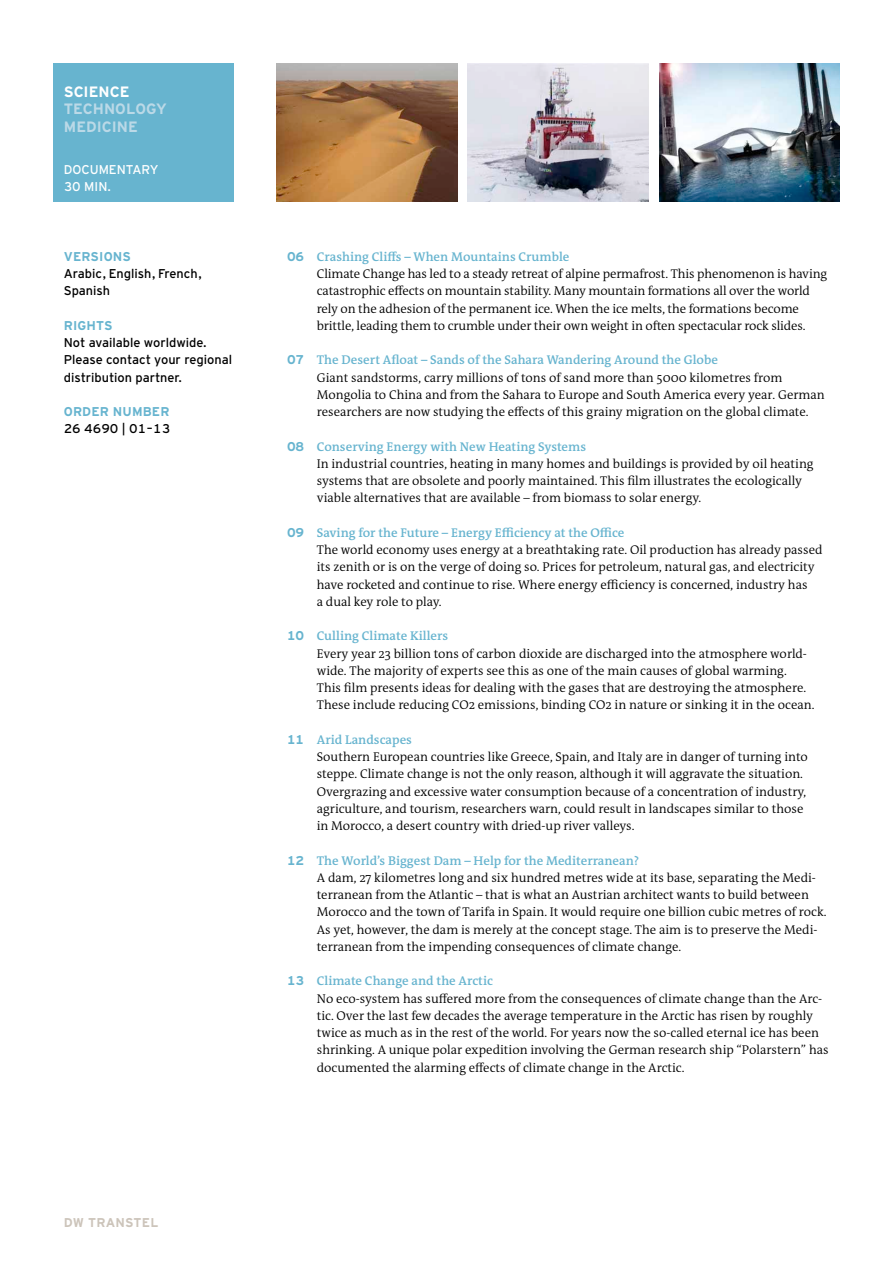
<style>
.page{position:relative;width:893px;height:1263px;background:#fff}
.page>*{position:absolute;margin:0;border:0;box-sizing:border-box;transform-origin:0 0}
.t1{font:700 15px/17.2px "Interstate DW";color:#bbd9e7}
.t2{font:700 15px "Interstate DW";color:#fff}
.t3{font:300 12.75px/17.2px "DW The Antiqua B W4";color:#000}
.t4{font:600 12.75px "DW The Antiqua B W6";color:#67b4cf}
.t5{font:12.75px/17.2px "Interstate DW Line";color:#000}
.t6{font:700 12.75px "Interstate DW";letter-spacing:.01em;color:#67b4cf}
.t7{font:12.75px/17.2px "Interstate DW Line";color:#fff}
.t8{font:700 12.75px "Interstate DW Line";letter-spacing:.02em;color:#ccc4ba}
.s1{font-family:"Interstate DW Line";font-weight:700}
</style>
<div class="page">
<div style="left:53px;top:64px;width:181px;height:138px;background:#67b4cf"></div>
<img style="left:276px;top:64px;width:181px;height:138px">
<img style="left:468px;top:64px;width:180px;height:138px">
<img style="left:659px;top:64px;width:181px;height:138px">
<p class="t2" style="left:64px;top:83px;width:67px">SCIENCE</p>
<p class="t1" style="left:64px;top:100px;width:105px">TECHNOLOGY<br>MEDICINE</p>
<p class="t7" style="left:64px;top:161px;width:96px">DOCUMENTARY<br>30 MIN.</p>
<p class="t6" style="left:64px;top:249px;width:69px">VERSIONS</p>
<p class="t5" style="left:64px;top:265px;width:139px">Arabic, English, French,<br>Spanish</p>
<p class="t6" style="left:64px;top:318px;width:50px">RIGHTS</p>
<p class="t5" style="left:64px;top:334px;width:170px">Not available worldwide.<br>Please contact your regional distribution partner.</p>
<p class="t6" style="left:64px;top:404px;width:107px">ORDER NUMBER</p>
<p class="t5" style="left:64px;top:420px;width:108px">26 4690 | 01–13</p>
<p class="t4" style="left:287px;top:248px;width:284px"><span class="s1">06</span> Crashing Cliffs – When Mountains Crumble</p>
<p class="t3" style="left:317px;top:265px;width:512px">Climate Change has led to a steady retreat of alpine permafrost. This phenomenon is having catastrophic effects on mountain stability. Many mountain formations all over the world rely on the adhesion of the permanent ice. When the ice melts, the formations become brittle, leading them to crumble under their own weight in often spectacular rock slides.</p>
<p class="t4" style="left:287px;top:352px;width:433px"><span class="s1">07</span> The Desert Afloat – Sands of the Sahara Wandering Around the Globe</p>
<p class="t3" style="left:317px;top:369px;width:509px">Giant sandstorms, carry millions of tons of sand more than 5000 kilometres from<br>Mongolia to China and from the Sahara to Europe and South America every year. German researchers are now studying the effects of this grainy migration on the global climate.</p>
<p class="t4" style="left:287px;top:438px;width:301px"><span class="s1">08</span> Conserving Energy with New Heating Systems</p>
<p class="t3" style="left:317px;top:455px;width:498px">In industrial countries, heating in many homes and buildings is provided by oil heating systems that are obsolete and poorly maintained. This film illustrates the ecologically viable alternatives that are available – from biomass to solar energy.</p>
<p class="t4" style="left:287px;top:524px;width:339px"><span class="s1">09</span> Saving for the Future – Energy Efficiency at the Office</p>
<p class="t3" style="left:317px;top:541px;width:507px">The world economy uses energy at a breathtaking rate. Oil production has already passed its zenith or is on the verge of doing so. Prices for petroleum, natural gas, and electricity have rocketed and continue to rise. Where energy efficiency is concerned, industry has<br>a dual key role to play.</p>
<p class="t4" style="left:287px;top:628px;width:163px"><span class="s1">10</span> Culling Climate Killers</p>
<p class="t3" style="left:317px;top:645px;width:499px">Every year 23 billion tons of carbon dioxide are discharged into the atmosphere world&shy;wide. The majority of experts see this as one of the main causes of global warming.<br>This film presents ideas for dealing with the gases that are destroying the atmosphere.<br>These include reducing CO2 emissions, binding CO2 in nature or sinking it in the ocean.</p>
<p class="t4" style="left:287px;top:731px;width:127px"><span class="s1">11</span> Arid Landscapes</p>
<p class="t3" style="left:317px;top:748px;width:493px">Southern European countries like Greece, Spain, and Italy are in danger of turning into steppe. Climate change is not the only reason, although it will aggravate the situation.<br>Overgrazing and excessive water consumption because of a concentration of industry, agriculture, and tourism, researchers warn, could result in landscapes similar to those in Morocco, a desert country with dried-up river valleys.</p>
<p class="t4" style="left:287px;top:852px;width:354px"><span class="s1">12</span> The World’s Biggest Dam – Help for the Mediterranean?</p>
<p class="t3" style="left:317px;top:869px;width:511px">A dam, 27 kilometres long and six hundred metres wide at its base, separating the Medi&shy;terranean from the Atlantic – that is what an Austrian architect wants to build between Morocco and the town of Tarifa in Spain. It would require one billion cubic metres of rock.<br>As yet, however, the dam is merely at the concept stage. The aim is to preserve the Medi&shy;terranean from the impending consequences of climate change.</p>
<p class="t4" style="left:287px;top:973px;width:207px"><span class="s1">13</span> Climate Change and the Arctic</p>
<p class="t3" style="left:317px;top:990px;width:513px">No eco-system has suffered more from the consequences of climate change than the Arc&shy;tic. Over the last few decades the average temperature in the Arctic has risen by roughly twice as much as in the rest of the world. For years now the so-called eternal ice has been shrinking. A unique polar expedition involving the German research ship “Polarstern” has documented the alarming effects of climate change in the Arctic.</p>
<p class="t8" style="left:64px;top:1215px;width:96px">DW TRANSTEL</p>
</div>
